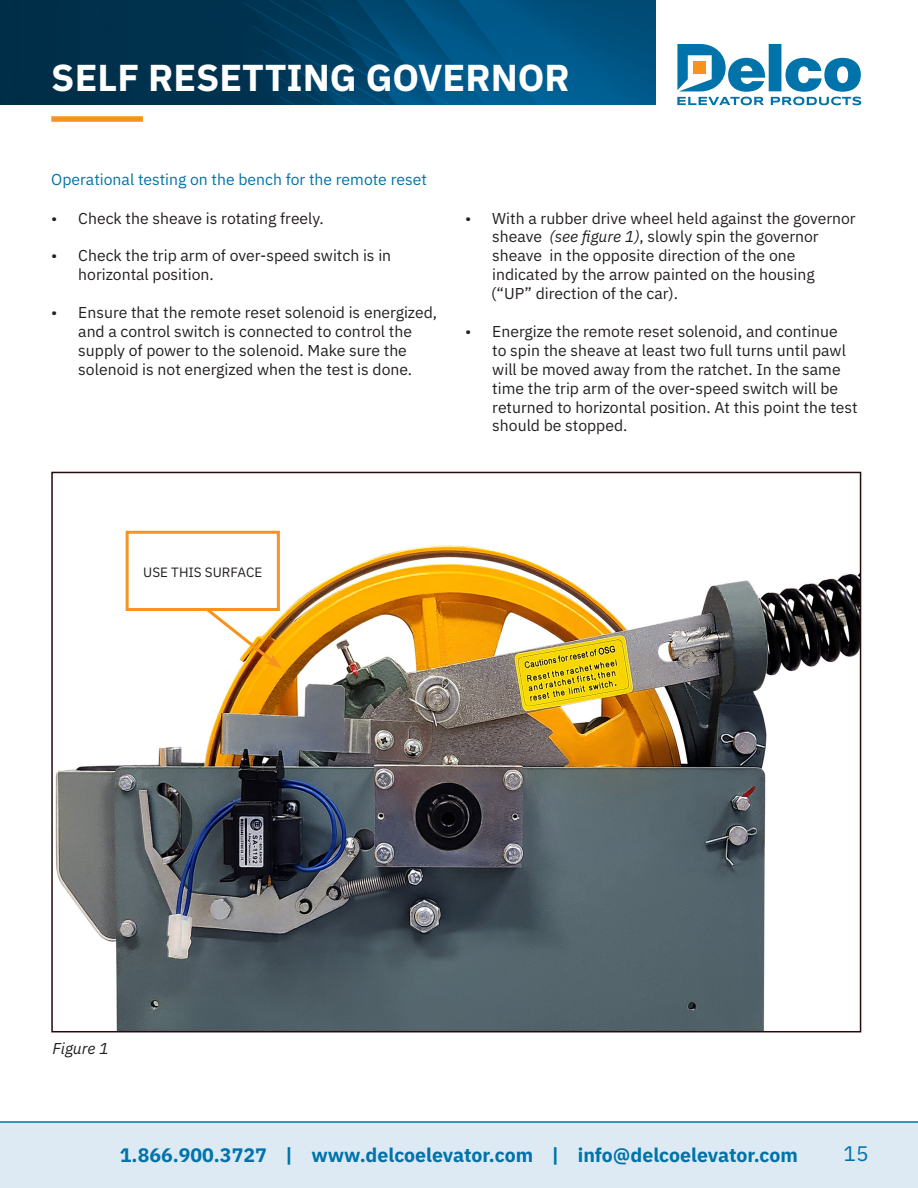
<style>
.page{position:relative;width:918px;height:1188px;background:#fff}
.page>*{position:absolute;margin:0;border:0;box-sizing:border-box;transform-origin:0 0}
.t1{font:700 37.5px "IBM Plex Sans";color:#fff}
.t2{font:21px "IBM Plex Sans";color:#0073ab}
.t3{font:700 19.5px "IBM Plex Sans";color:#0073ab}
.D_Text{font:15.75px/18.9px "IBM Plex Sans";color:#231f20}
.D_Text-2{font:15.75px "IBM Plex Sans";color:#0073ab}
.D_Text-3{font:italic 15.75px "IBM Plex Sans";color:#231f20}
.D_Text-4{font:13.5px "IBM Plex Sans";color:#231f20}
.s1{font-style:italic}
</style>
<div class="page">
<svg style="left:677px;top:44px;width:184px;height:61px"></svg>
<svg style="left:0;top:0;width:656px;height:104px;background:#004267"></svg>
<div style="left:51px;top:116px;width:92px;height:6px;background:#f7931d"></div>
<div style="left:0;top:1123px;width:918px;height:65px;background:#ddeaf4"></div>
<hr style="left:0;top:1121px;width:918px;height:2px;background:#0073ab">
<img style="left:55px;top:530px;width:803px;height:499px">
<svg style="left:157px;top:569px;width:124px;height:99px"></svg>
<div style="left:127px;top:532px;width:151px;height:78px;background:#fff"></div>
<div style="left:126px;top:531px;width:154px;height:80px;border:3px solid #f79320"></div>
<h1 class="t1" style="left:51px;top:48px;width:520px">SELF RESETTING GOVERNOR</h1>
<p class="D_Text-2" style="left:51px;top:167px;width:377px">Operational testing on the bench for the remote reset</p>
<p class="D_Text" style="left:51px;top:207px;width:272px">• Check the sheave is rotating freely.</p>
<p class="D_Text" style="left:78px;top:245px;width:314px;text-indent:-27px">• Check the trip arm of over-speed switch is in horizontal position.</p>
<p class="D_Text" style="left:51px;top:302px;width:387px;text-align:center">• Ensure that the remote reset solenoid is energized, and a control switch is connected to control the<br>supply of power to the solenoid. Make sure the solenoid is not energized when the test is done.</p>
<p class="D_Text" style="left:492px;top:207px;width:365px;text-indent:-27px">• With a rubber drive wheel held against the governor sheave <span class="s1">(see figure 1)</span>, slowly spin the governor sheave in the opposite direction of the one indicated by the arrow painted on the housing</p>
<p class="D_Text" style="left:491px;top:283px;width:186px">(“UP” direction of the car).</p>
<p class="D_Text" style="left:492px;top:321px;width:367px;text-indent:-27px">• Energize the remote reset solenoid, and continue<br>to spin the sheave at least two full turns until pawl will be moved away from the ratchet. In the same time the trip arm of the over-speed switch will be returned to horizontal position. At this point the test should be stopped.</p>
<p class="D_Text-4" style="left:143px;top:562px;width:121px">USE THIS SURFACE</p>
<p class="D_Text-3" style="left:52px;top:1036px;width:58px">Figure 1</p>
<p class="t3" style="left:120px;top:1140px;width:680px">1.866.900.3727 | www.delcoelevator.com | info@delcoelevator.com</p>
<h2 class="t2" style="left:843px;top:1137px;width:27px">15</h2>
</div>
